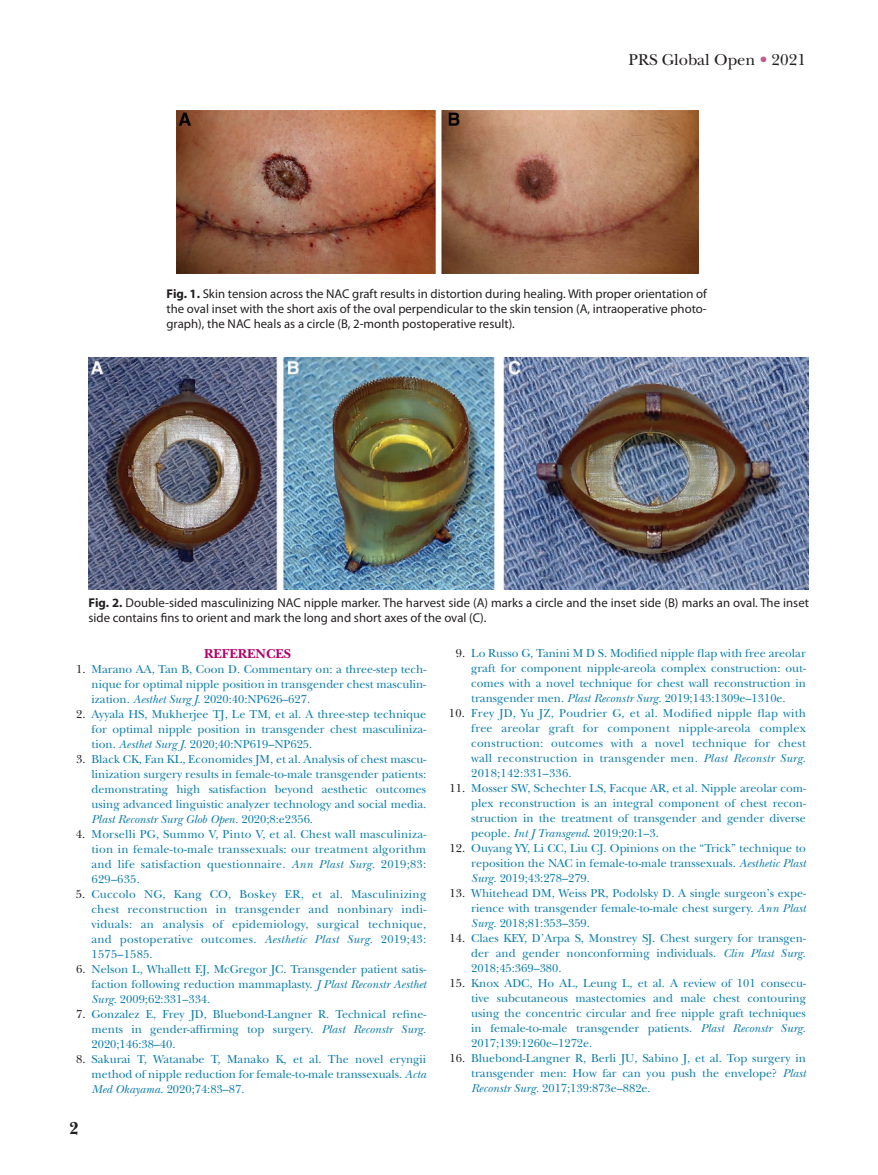
<style>
.page{position:relative;width:878px;height:1175px;background:#fff}
.page>*{position:absolute;margin:0;border:0;box-sizing:border-box;transform-origin:0 0}
.t1{font:700 18px "New Baskerville Std";color:#231f20}
.t2{font:16.5px "New Baskerville Std";color:#231f20}
.t3{font:700 13.5px "New Baskerville Std";color:#b0016a}
.t4{font:12.75px/15px "Myriad Pro";color:#231f20}
.t5{font:12px/15px "New Baskerville Std";color:#0f7eac;text-align:justify}
.s1{color:#c45b8e}
.s2{font-weight:700}
.s3{color:#231f20}
.s4{font-style:italic}
</style>
<div class="page">
<img style="left:88px;top:358px;width:720px;height:231px">
<img style="left:176px;top:111px;width:522px;height:163px">
<h2 class="t2" style="left:628px;top:50px;width:179px">PRS Global Open <span class="s1">•</span> 2021</h2>
<p class="t4" style="left:166px;top:286px;width:542px;text-align:justify"><span class="s2">Fig. 1.</span> Skin tension across the NAC graft results in distortion during healing. With proper orientation of the oval inset with the short axis of the oval perpendicular to the skin tension (A, intraoperative photo&shy;graph), the NAC heals as a circle (B, 2-month postoperative result).</p>
<p class="t4" style="left:88px;top:595px;width:722px"><span class="s2">Fig. 2.</span> Double-sided masculinizing NAC nipple marker. The harvest side (A) marks a circle and the inset side (B) marks an oval. The inset side contains fins to orient and mark the long and short axes of the oval (C).</p>
<p class="t3" style="left:204px;top:646px;width:89px">REFERENCES</p>
<p class="t5" style="left:92px;top:661px;width:336px;text-indent:-15px"><span class="s3">1.</span> Marano AA, Tan B, Coon D. Commentary on: a three-step tech&shy;nique for optimal nipple position in transgender chest masculin&shy;ization. <span class="s4">Aesthet Surg J</span>. 2020:40:NP626–627.</p>
<p class="t5" style="left:92px;top:706px;width:336px;text-indent:-15px"><span class="s3">2.</span> Ayyala HS, Mukherjee TJ, Le TM, et al. A three-step technique for optimal nipple position in transgender chest masculiniza&shy;tion. <span class="s4">Aesthet Surg J.</span> 2020;40:NP619–NP625.</p>
<p class="t5" style="left:92px;top:751px;width:336px;text-indent:-15px"><span class="s3">3.</span> Black CK, Fan KL, Economides JM, et al. Analysis of chest mascu&shy;linization surgery results in female-to-male transgender patients: demonstrating high satisfaction beyond aesthetic outcomes using advanced linguistic analyzer technology and social media.<br><span class="s4">Plast Reconstr Surg Glob Open.</span> 2020;8:e2356.</p>
<p class="t5" style="left:92px;top:826px;width:336px;text-indent:-16px"><span class="s3">4.</span> Morselli PG, Summo V, Pinto V, et al. Chest wall masculiniza&shy;tion in female-to-male transsexuals: our treatment algorithm and life satisfaction questionnaire. <span class="s4">Ann Plast Surg.</span> 2019;83:<br>629–635.</p>
<p class="t5" style="left:92px;top:886px;width:336px;text-indent:-16px"><span class="s3">5.</span> Cuccolo NG, Kang CO, Boskey ER, et al. Masculinizing chest reconstruction in transgender and nonbinary indi&shy;viduals: an analysis of epidemiology, surgical technique, and postoperative outcomes. <span class="s4">Aesthetic Plast Surg.</span> 2019;43:<br>1575–1585.</p>
<p class="t5" style="left:92px;top:961px;width:336px;text-indent:-15px"><span class="s3">6.</span> Nelson L, Whallett EJ, McGregor JC. Transgender patient satis&shy;faction following reduction mammaplasty. <span class="s4">J Plast Reconstr Aesthet Surg.</span> 2009;62:331–334.</p>
<p class="t5" style="left:92px;top:1006px;width:336px;text-indent:-15px"><span class="s3">7.</span> Gonzalez E, Frey JD, Bluebond-Langner R. Technical refine&shy;ments in gender-affirming top surgery. <span class="s4">Plast Reconstr Surg.<br></span>2020;146:38–40.</p>
<p class="t5" style="left:92px;top:1051px;width:336px;text-indent:-15px"><span class="s3">8.</span> Sakurai T, Watanabe T, Manako K, et al. The novel eryngii method of nipple reduction for female-to-male transsexuals. <span class="s4">Acta Med Okayama.</span> 2020;74:83–87.</p>
<h1 class="t1" style="left:69px;top:1118px;width:11px">2</h1>
<p class="t5" style="left:471px;top:645px;width:336px;text-indent:-15px"><span class="s3">9.</span> Lo Russo G, Tanini M D S. Modified nipple flap with free areolar graft for component nipple-areola complex construction: out&shy;comes with a novel technique for chest wall reconstruction in transgender men. <span class="s4">Plast Reconstr Surg.</span> 2019;143:1309e–1310e.</p>
<p class="t5" style="left:471px;top:705px;width:336px;text-indent:-22px"><span class="s3">10.</span> Frey JD, Yu JZ, Poudrier G, et al. Modified nipple flap with free areolar graft for component nipple-areola complex construction: outcomes with a novel technique for chest wall reconstruction in transgender men. <span class="s4">Plast Reconstr Surg.<br></span>2018;142:331–336.</p>
<p class="t5" style="left:471px;top:780px;width:336px;text-indent:-22px"><span class="s3">11.</span> Mosser SW, Schechter LS, Facque AR, et al. Nipple areolar com&shy;plex reconstruction is an integral component of chest recon&shy;struction in the treatment of transgender and gender diverse people. <span class="s4">Int J Transgend</span>. 2019;20:1–3.</p>
<p class="t5" style="left:471px;top:840px;width:336px;text-indent:-22px"><span class="s3">12.</span> Ouyang YY, Li CC, Liu CJ. Opinions on the “Trick” technique to reposition the NAC in female-to-male transsexuals. <span class="s4">Aesthetic Plast Surg.</span> 2019;43:278–279.</p>
<p class="t5" style="left:471px;top:885px;width:336px;text-indent:-22px"><span class="s3">13.</span> Whitehead DM, Weiss PR, Podolsky D. A single surgeon’s expe&shy;rience with transgender female-to-male chest surgery. <span class="s4">Ann Plast Surg.</span> 2018;81:353–359.</p>
<p class="t5" style="left:471px;top:930px;width:336px;text-indent:-22px"><span class="s3">14.</span> Claes KEY, D’Arpa S, Monstrey SJ. Chest surgery for transgen&shy;der and gender nonconforming individuals. <span class="s4">Clin Plast Surg.<br></span>2018;45:369–380.</p>
<p class="t5" style="left:471px;top:975px;width:336px;text-indent:-22px"><span class="s3">15.</span> Knox ADC, Ho AL, Leung L, et al. A review of 101 consecu&shy;tive subcutaneous mastectomies and male chest contouring using the concentric circular and free nipple graft techniques in female-to-male transgender patients. <span class="s4">Plast Reconstr Surg.<br></span>2017;139:1260e–1272e.</p>
<p class="t5" style="left:471px;top:1050px;width:336px;text-indent:-22px"><span class="s3">16.</span> Bluebond-Langner R, Berli JU, Sabino J, et al. Top surgery in transgender men: How far can you push the envelope? <span class="s4">Plast Reconstr Surg.</span> 2017;139:873e–882e.</p>
</div>
